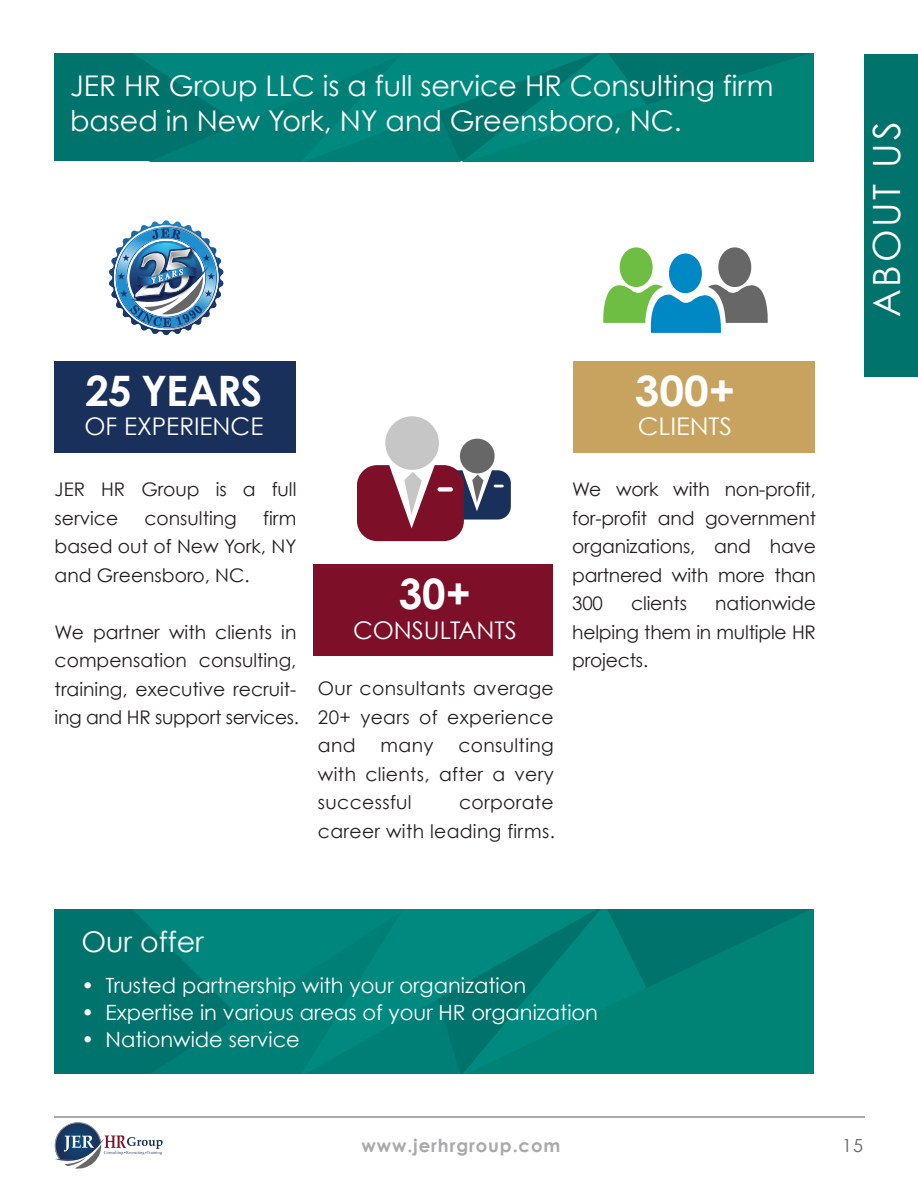
<style>
.page{position:relative;width:918px;height:1188px;background:#fff}
.page>*{position:absolute;margin:0;border:0;box-sizing:border-box;transform-origin:0 0}
.t1{font:700 42px "Century Gothic";letter-spacing:-.025em;color:#fff}
.t2{font:700 42px "Century Gothic";letter-spacing:-.025em;color:#fff;scale:1.05 1}
.t3{font:37.5px "Century Gothic";letter-spacing:.075em;color:#fff}
.t4{font:28.5px/34.5px "Century Gothic";color:#fff}
.t5{font:24.3px "Century Gothic";color:#fff}
.t6{font:24.3px "Century Gothic";color:#fff;scale:1.05 1}
.t7{font:21px "Century Gothic";color:#fff}
.t8{font:18.75px/28.5px "Century Gothic";color:#231f20;text-align:justify}
.t9{font:18.75px/28.5px "Century Gothic";letter-spacing:.02em;color:#231f20;text-align:right}
.t10{font:700 18px "Century Gothic";letter-spacing:.05em;color:#a7a9ac}
.t11{font:18px "Century Gothic";color:#636466}
</style>
<div class="page">
<hr style="left:54px;top:1116px;width:810px;height:1px;background:#a7a9ac">
<svg style="left:55px;top:1122px;width:108px;height:47px"></svg>
<div style="left:864px;top:54px;width:54px;height:322px;background:#00746c"></div>
<div style="left:314px;top:564px;width:239px;height:92px;background:#7d0f28"></div>
<div style="left:54px;top:361px;width:241px;height:91px;background:#19305a"></div>
<div style="left:573px;top:361px;width:242px;height:91px;background:#c8a360"></div>
<svg style="left:109px;top:220px;width:114px;height:115px"></svg>
<div style="left:460px;top:439px;width:35px;height:34px;background:#676767;border-radius:50%"></div>
<div style="left:385px;top:416px;width:54px;height:54px;background:#c7c6c6;border-radius:50%"></div>
<svg style="left:357px;top:465px;width:154px;height:76px"></svg>
<div style="left:669px;top:253px;width:33px;height:40px;background:#0088c4;border-radius:50%"></div>
<div style="left:718px;top:247px;width:33px;height:40px;background:#676767;border-radius:50%"></div>
<svg style="left:603px;top:284px;width:165px;height:49px"></svg>
<div style="left:620px;top:247px;width:33px;height:40px;background:#6fbe44;border-radius:50%"></div>
<div style="left:54px;top:910px;width:760px;height:164px;background:#00746c"></div>
<svg style="left:145px;top:910px;width:154px;height:164px;fill:#007f76"></svg>
<div style="left:299px;top:910px;width:161px;height:164px;background:#00867d"></div>
<svg style="left:460px;top:910px;width:354px;height:164px;fill:#008275"></svg>
<div style="left:54px;top:53px;width:760px;height:108px;background:#00746c"></div>
<svg style="left:133px;top:53px;width:681px;height:108px"></svg>
<h3 class="t4" style="left:70px;top:68px;width:705px">JER HR Group LLC is a full service HR Consulting firm based in New York, NY and Greensboro, NC.</h3>
<h1 class="t1" style="left:86px;top:358px;width:178px">25 YEARS</h1>
<p class="t5" style="left:84px;top:411px;width:180px">OF EXPERIENCE</p>
<p class="t8" style="left:55px;top:475px;width:243px">JER HR Group is a full service</p>
<p class="t8" style="left:55px;top:504px;width:243px;text-indent:208px">firm based out of New York, NY and Greensboro, NC.</p>
<p class="t8" style="left:144px;top:504px;width:94px">consulting</p>
<p class="t8" style="left:55px;top:618px;width:246px;text-align:left">We partner with clients in compensation consulting, training, executive recruit&shy;ing and HR support services.</p>
<h1 class="t1" style="left:399px;top:562px;width:74px">30+</h1>
<p class="t5" style="left:353px;top:615px;width:165px">CONSULTANTS</p>
<p class="t8" style="left:318px;top:674px;width:237px">Our consultants average 20+ years of experience and</p>
<p class="t8" style="left:318px;top:731px;width:237px;text-indent:140px">consulting with clients, after a very successful</p>
<p class="t8" style="left:381px;top:731px;width:54px">many</p>
<p class="t9" style="left:318px;top:788px;width:238px">corporate<br>career with leading firms.</p>
<h1 class="t2" style="left:635px;top:358px;width:97px">300+</h1>
<p class="t6" style="left:638px;top:411px;width:91px">CLIENTS</p>
<p class="t8" style="left:572px;top:475px;width:245px">We work with non-profit, for-profit and government organizations, and have partnered with more than 300</p>
<p class="t8" style="left:572px;top:589px;width:245px;text-indent:143px">nationwide helping them in multiple HR projects.</p>
<p class="t8" style="left:631px;top:589px;width:57px">clients</p>
<h3 class="t4" style="left:82px;top:924px;width:124px">Our offer</h3>
<p class="t7" style="left:82px;top:972px;width:446px">• Trusted partnership with your organization</p>
<p class="t7" style="left:82px;top:999px;width:518px">• Expertise in various areas of your HR organization</p>
<p class="t7" style="left:82px;top:1026px;width:220px">• Nationwide service</p>
<h2 class="t3" style="left:864px;top:317px;width:197px;rotate:-90deg">ABOUT US</h2>
<p class="t10" style="left:361px;top:1132px;width:200px">www.jerhrgroup.com</p>
<p class="t11" style="left:842px;top:1135px;width:22px">15</p>
</div>
